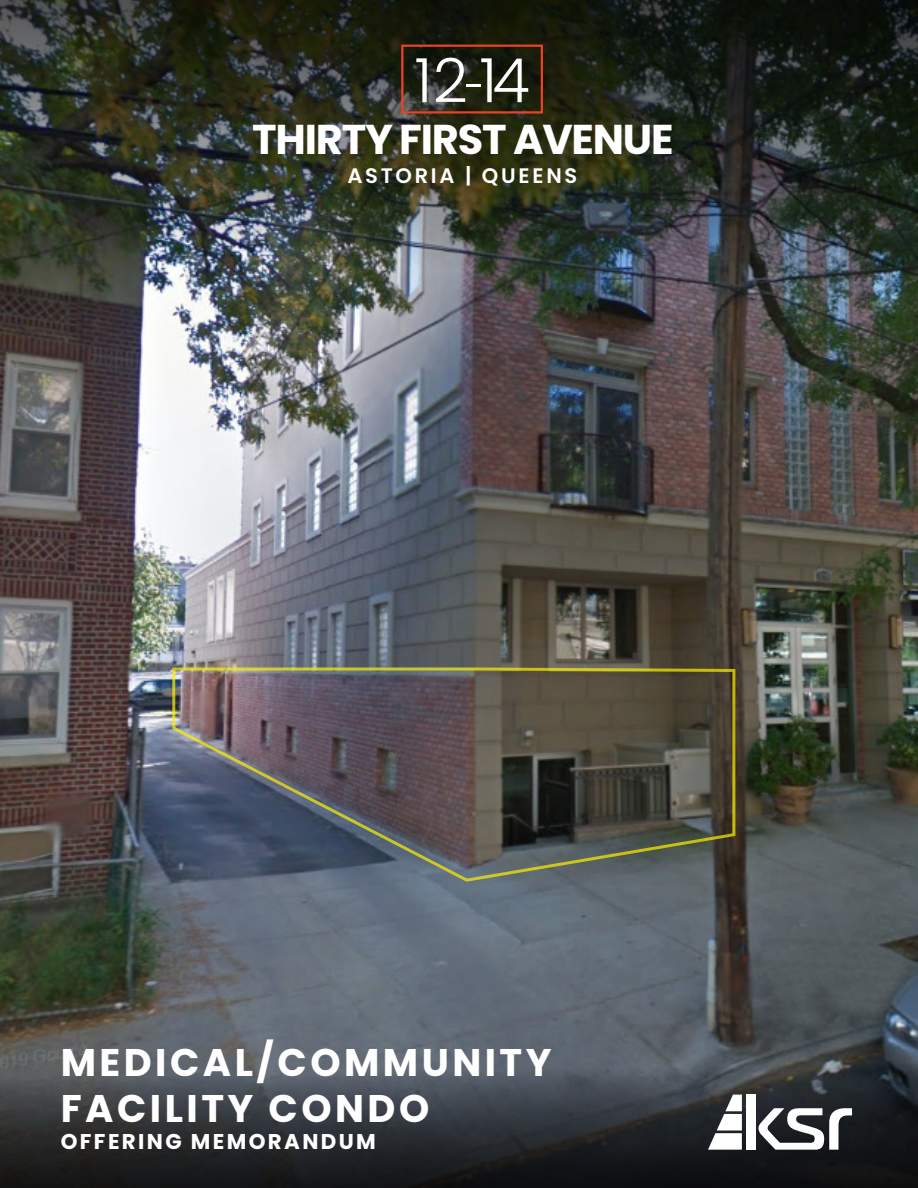
<style>
.page{position:relative;width:918px;height:1188px;background:#fff}
.page>*{position:absolute;margin:0;border:0;box-sizing:border-box;transform-origin:0 0}
.t1{font:300 61.05px "Poppins";color:#fff}
.t2{font:700 41.7px "Poppins";letter-spacing:-.03em;color:#fff}
.t3{font:700 38.55px/46.5px "Poppins";letter-spacing:.09em;color:#fff}
.t4{font:700 21.45px "Poppins";letter-spacing:.11em;color:#fff}
.t5{font:600 21px "Poppins";letter-spacing:.13em;color:#fff}
.s1{font-family:"Myriad Pro"}
</style>
<div class="page">
<img style="left:0;top:309px;width:918px;height:752px">
<svg style="left:0;top:1061px;width:918px;height:127px;background:#303338"></svg>
<img style="left:0;top:0;width:918px;height:309px">
<svg style="left:756px;top:1108px;width:96px;height:42px"></svg>
<div style="left:747px;top:1095px;width:9px;height:55px;background:#fff"></div>
<svg style="left:708px;top:1095px;width:34px;height:55px"></svg>
<div style="left:401px;top:45px;width:142px;height:69px;border:2px solid #eb4223"></div>
<img style="left:171px;top:666px;width:566px;height:217px">
<p class="t1" style="left:414px;top:45px;width:117px">12<span class="s1">-</span>14</p>
<p class="t2" style="left:252px;top:116px;width:423px">THIRTY FIRST AVENUE</p>
<p class="t5" style="left:347px;top:164px;width:231px">ASTORIA | QUEENS</p>
<p class="t3" style="left:61px;top:1039px;width:492px">MEDICAL/COMMUNITY<br>FACILITY CONDO</p>
<p class="t4" style="left:61px;top:1129px;width:317px">OFFERING MEMORANDUM</p>
</div>
